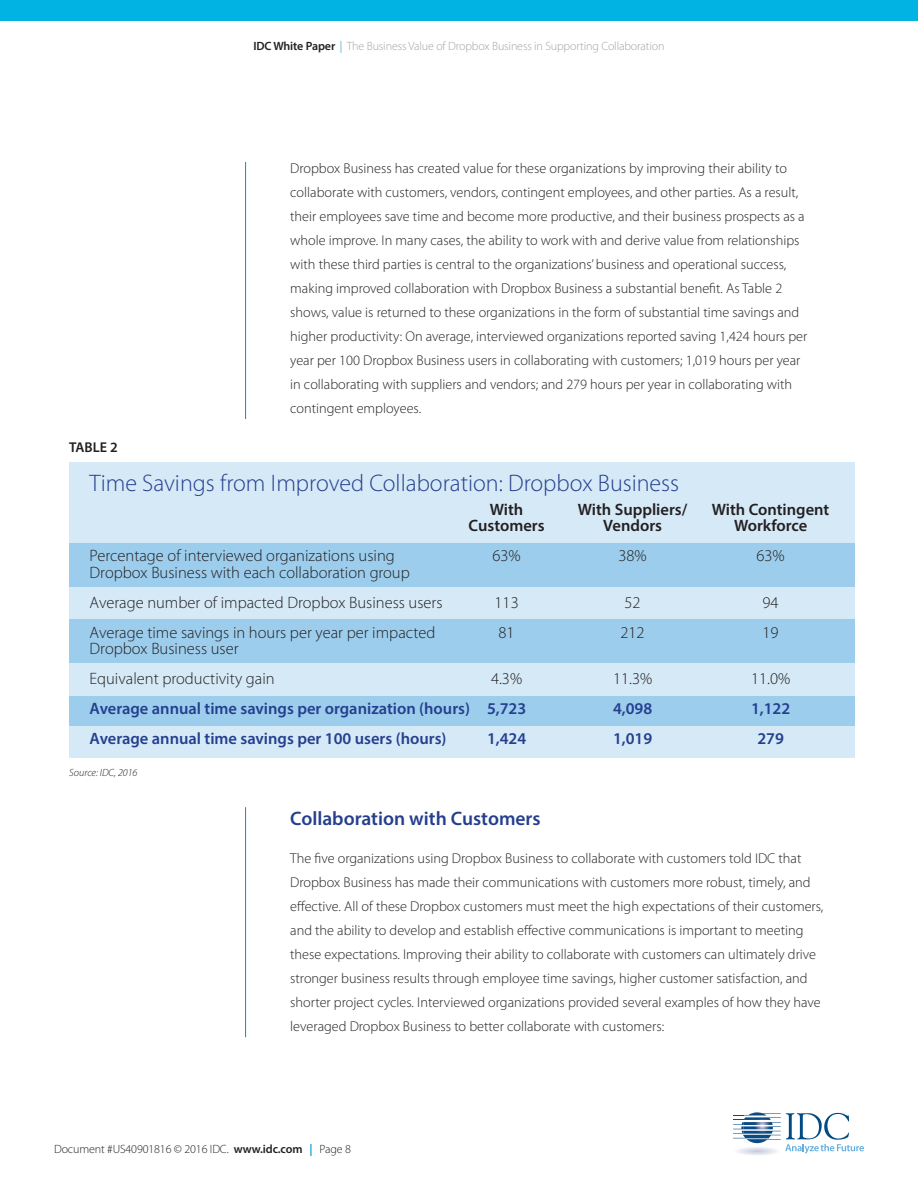
<style>
.page{position:relative;width:918px;height:1188px;background:#fff}
.page>*{position:absolute;margin:0;border:0;box-sizing:border-box;transform-origin:0 0}
.t1{font:300 24px "Myriad Pro";color:#253f8e}
.t2{font:600 19.5px "Myriad Pro";color:#253f8e}
.t3{font:300 16.5px "Myriad Pro";color:#231f20}
.t4{font:600 16.5px "Myriad Pro";color:#253f8e}
.t5{font:600 16.5px "Myriad Pro";color:#231f20}
.t6{font:300 14.25px/24px "Myriad Pro";color:#231f20}
.t7{font:600 14.25px "Myriad Pro";color:#231f20}
.t8{font:300 12px "Myriad Pro";letter-spacing:-.01em;color:#a1a3a6}
.t9{font:300 12px "Myriad Pro";letter-spacing:-.01em;color:#231f20}
.t10{font:italic 300 10.5px "Myriad Pro";color:#231f20}
.s1{font-weight:600;color:#231f20}
.s2{color:#0092d3}
.s3{font-weight:600}
.s4{font-weight:600;color:#0092d3}
</style>
<div class="page">
<svg style="left:733px;top:1113px;width:131px;height:42px"></svg>
<div style="left:0;top:0;width:918px;height:21px;background:#00b3e3"></div>
<hr style="left:245px;top:162px;width:1px;height:257px;background:#0092d3">
<hr style="left:245px;top:807px;width:1px;height:230px;background:#0092d3">
<div style="left:69px;top:462px;width:786px;height:295px;background:#d5e9f7"></div>
<div style="left:70px;top:544px;width:785px;height:43px;background:#9ccdec"></div>
<div style="left:70px;top:619px;width:785px;height:43px;background:#9ccdec"></div>
<div style="left:70px;top:696px;width:785px;height:29px;background:#9ccdec"></div>
<p class="t8" style="left:253px;top:39px;width:413px"><span class="s1">IDC White Paper</span> <span class="s2">|</span> The Business Value of Dropbox Business in Supporting Collaboration</p>
<p class="t7" style="left:69px;top:438px;width:50px">TABLE 2</p>
<p class="t6" style="left:290px;top:156px;width:519px">Dropbox Business has created value for these organizations by improving their ability to collaborate with customers, vendors, contingent employees, and other parties. As a result, their employees save time and become more productive, and their business prospects as a whole improve. In many cases, the ability to work with and derive value from relationships with these third parties is central to the organizations’ business and operational success, making improved collaboration with Dropbox Business a substantial benefit. As Table 2 shows, value is returned to these organizations in the form of substantial time savings and higher productivity: On average, interviewed organizations reported saving 1,424 hours per year per 100 Dropbox Business users in collaborating with customers; 1,019 hours per year in collaborating with suppliers and vendors; and 279 hours per year in collaborating with contingent employees.</p>
<p class="t1" style="left:90px;top:468px;width:591px">Time Savings from Improved Collaboration: Dropbox Business</p>
<p class="t5" style="left:490px;top:499px;width:35px">With</p>
<p class="t5" style="left:578px;top:499px;width:111px">With Suppliers/</p>
<p class="t5" style="left:712px;top:499px;width:119px">With Contingent</p>
<p class="t5" style="left:469px;top:515px;width:77px">Customers</p>
<p class="t5" style="left:603px;top:515px;width:60px">Vendors</p>
<p class="t5" style="left:734px;top:515px;width:75px">Workforce</p>
<p class="t3" style="left:90px;top:546px;width:307px">Percentage of interviewed organizations using</p>
<p class="t3" style="left:493px;top:546px;width:30px">63%</p>
<p class="t3" style="left:618px;top:546px;width:30px">38%</p>
<p class="t3" style="left:757px;top:546px;width:30px">63%</p>
<p class="t3" style="left:90px;top:562px;width:322px">Dropbox Business with each collaboration group</p>
<p class="t3" style="left:90px;top:592px;width:354px">Average number of impacted Dropbox Business users</p>
<p class="t3" style="left:495px;top:592px;width:26px">113</p>
<p class="t3" style="left:625px;top:592px;width:18px">52</p>
<p class="t3" style="left:763px;top:592px;width:18px">94</p>
<p class="t3" style="left:90px;top:622px;width:347px">Average time savings in hours per year per impacted</p>
<p class="t3" style="left:499px;top:622px;width:18px">81</p>
<p class="t3" style="left:621px;top:622px;width:26px">212</p>
<p class="t3" style="left:763px;top:622px;width:18px">19</p>
<p class="t3" style="left:90px;top:639px;width:150px">Dropbox Business user</p>
<p class="t3" style="left:90px;top:669px;width:186px">Equivalent productivity gain</p>
<p class="t3" style="left:491px;top:669px;width:33px">4.3%</p>
<p class="t3" style="left:613px;top:669px;width:41px">11.3%</p>
<p class="t3" style="left:751px;top:669px;width:41px">11.0%</p>
<p class="t4" style="left:90px;top:698px;width:438px">Average annual time savings per organization (hours) 5,723</p>
<p class="t4" style="left:613px;top:698px;width:41px">4,098</p>
<p class="t4" style="left:751px;top:698px;width:41px">1,122</p>
<p class="t4" style="left:90px;top:728px;width:358px">Average annual time savings per 100 users (hours)</p>
<p class="t4" style="left:487px;top:728px;width:41px">1,424</p>
<p class="t4" style="left:613px;top:728px;width:41px">1,019</p>
<p class="t4" style="left:757px;top:728px;width:28px">279</p>
<p class="t10" style="left:69px;top:766px;width:70px">Source: IDC, 2016</p>
<p class="t2" style="left:290px;top:806px;width:252px">Collaboration with Customers</p>
<p class="t6" style="left:290px;top:846px;width:535px">The five organizations using Dropbox Business to collaborate with customers told IDC that Dropbox Business has made their communications with customers more robust, timely, and effective. All of these Dropbox customers must meet the high expectations of their customers, and the ability to develop and establish effective communications is important to meeting these expectations. Improving their ability to collaborate with customers can ultimately drive stronger business results through employee time savings, higher customer satisfaction, and shorter project cycles. Interviewed organizations provided several examples of how they have leveraged Dropbox Business to better collaborate with customers:</p>
<p class="t9" style="left:54px;top:1141px;width:298px">Document #US40901816 © 2016 IDC. <span class="s3">www.idc.com</span> <span class="s4">|</span> Page 8</p>
</div>
